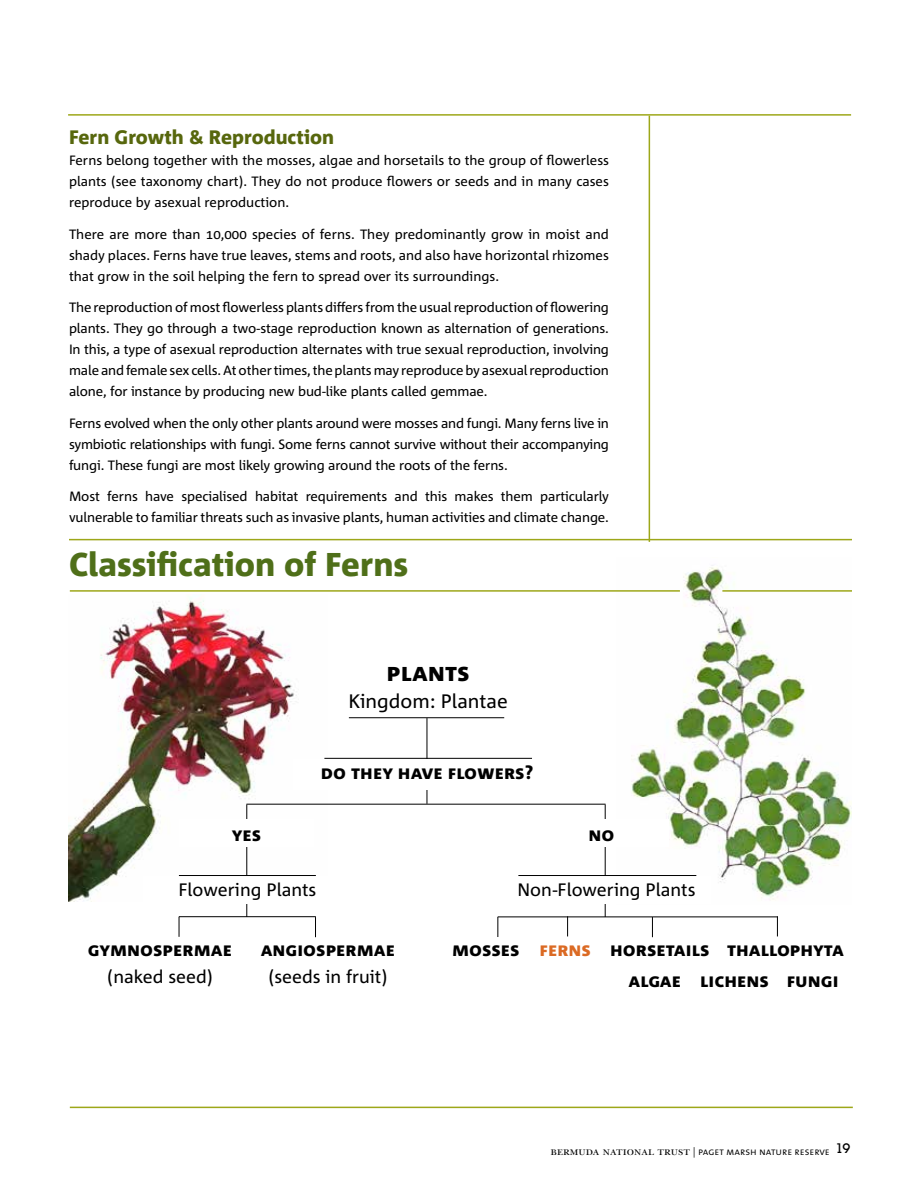
<style>
.page{position:relative;width:918px;height:1188px;background:#fff}
.page>*{position:absolute;margin:0;border:0;box-sizing:border-box;transform-origin:0 0}
.t1{font:800 33px "Corpid";color:#4f6f19}
.t2{font:800 24px "Corpid Caps";color:#000}
.t3{font:800 19.5px "Corpid";color:#57670d}
.t4{font:19.5px "Corpid C1 s";color:#000}
.t5{font:800 18px "Corpid Caps";color:#000}
.t6{font:18px "Corpid C1 s";color:#000}
.t7{font:13.5px/21px "Corpid C1 s";letter-spacing:-.01em;color:#000;text-align:justify}
.t8{font:10.5px "The Sans Semi Light Caps";color:#000}
.s1{color:#db6a24}
.s2{font-family:"New Baskerville SC";font-size:12px}
</style>
<div class="page">
<img style="left:68px;top:598px;width:260px;height:304px">
<img style="left:631px;top:565px;width:221px;height:335px">
<hr style="left:649px;top:116px;width:1px;height:426px;background:#9da719">
<hr style="left:68px;top:114px;width:783px;height:2px;background:#9da719">
<hr style="left:246px;top:805px;width:1px;height:112px;background:#000">
<hr style="left:605px;top:805px;width:1px;height:112px;background:#000">
<svg style="left:179px;top:917px;width:1px;height:20px"></svg>
<svg style="left:497px;top:917px;width:1px;height:20px"></svg>
<svg style="left:315px;top:917px;width:1px;height:20px"></svg>
<svg style="left:652px;top:918px;width:1px;height:19px"></svg>
<svg style="left:567px;top:916px;width:1px;height:20px"></svg>
<svg style="left:777px;top:916px;width:1px;height:20px"></svg>
<hr style="left:427px;top:718px;width:1px;height:86px;background:#000">
<div style="left:293px;top:759px;width:268px;height:30px;background:#fff"></div>
<div style="left:144px;top:876px;width:207px;height:27px;background:#fff"></div>
<div style="left:503px;top:876px;width:207px;height:27px;background:#fff"></div>
<div style="left:179px;top:820px;width:134px;height:27px;background:#fff"></div>
<div style="left:535px;top:820px;width:134px;height:27px;background:#fff"></div>
<hr style="left:246px;top:804px;width:360px;height:1px;background:#000">
<hr style="left:179px;top:916px;width:137px;height:1px;background:#000">
<hr style="left:498px;top:917px;width:280px;height:1px;background:#000">
<hr style="left:349px;top:717px;width:155px;height:1px;background:#000">
<hr style="left:324px;top:758px;width:208px;height:1px;background:#000">
<hr style="left:518px;top:875px;width:178px;height:1px;background:#000">
<hr style="left:179px;top:875px;width:137px;height:1px;background:#000">
<hr style="left:70px;top:1107px;width:783px;height:1px;background:#9da719">
<hr style="left:70px;top:590px;width:610px;height:2px;background:#9da719">
<hr style="left:722px;top:590px;width:130px;height:2px;background:#9da719">
<hr style="left:69px;top:539px;width:783px;height:1px;background:#9da719">
<h3 class="t3" style="left:69px;top:127px;width:267px">Fern Growth &amp; Reproduction</h3>
<p class="t7" style="left:69px;top:150px;width:542px">Ferns belong together with the mosses, algae and horsetails to the group of flowerless plants (see taxonomy chart). They do not produce flowers or seeds and in many cases reproduce by asexual reproduction.</p>
<p class="t7" style="left:69px;top:223px;width:542px">There are more than 10,000 species of ferns. They predominantly grow in moist and shady places. Ferns have true leaves, stems and roots, and also have horizontal rhizomes that grow in the soil helping the fern to spread over its surroundings.</p>
<p class="t7" style="left:69px;top:297px;width:542px">The reproduction of most flowerless plants differs from the usual reproduction of flowering plants. They go through a two-stage reproduction known as alternation of generations.<br>In this, a type of asexual reproduction alternates with true sexual reproduction, involving male and female sex cells. At other times, the plants may reproduce by asexual reproduction alone, for instance by producing new bud-like plants called gemmae.</p>
<p class="t7" style="left:69px;top:412px;width:542px">Ferns evolved when the only other plants around were mosses and fungi. Many ferns live in symbiotic relationships with fungi. Some ferns cannot survive without their accompanying fungi. These fungi are most likely growing around the roots of the ferns.</p>
<p class="t7" style="left:69px;top:486px;width:542px">Most ferns have specialised habitat requirements and this makes them particularly vulnerable to familiar threats such as invasive plants, human activities and climate change.</p>
<h1 class="t1" style="left:69px;top:546px;width:341px">Classification of Ferns</h1>
<h2 class="t2" style="left:387px;top:660px;width:85px">PLANTS</h2>
<h3 class="t4" style="left:349px;top:689px;width:161px">Kingdom: Plantae</h3>
<h3 class="t5" style="left:321px;top:763px;width:214px">DO THEY HAVE FLOWERS?</h3>
<h3 class="t5" style="left:232px;top:825px;width:31px">YES</h3>
<h3 class="t5" style="left:589px;top:825px;width:27px">NO</h3>
<h3 class="t6" style="left:179px;top:878px;width:139px">Flowering Plants</h3>
<h3 class="t6" style="left:518px;top:878px;width:179px">Non-Flowering Plants</h3>
<h3 class="t5" style="left:88px;top:940px;width:146px">GYMNOSPERMAE</h3>
<h3 class="t6" style="left:107px;top:965px;width:107px">(naked seed)</h3>
<h3 class="t5" style="left:261px;top:940px;width:136px">ANGIOSPERMAE</h3>
<h3 class="t5" style="left:610px;top:940px;width:235px">HORSETAILS THALLOPHYTA</h3>
<h3 class="t6" style="left:268px;top:965px;width:121px">(seeds in fruit)</h3>
<h3 class="t5" style="left:452px;top:940px;width:140px">MOSSES <span class="s1">FERNS</span></h3>
<h3 class="t5" style="left:629px;top:971px;width:211px">ALGAE LICHENS FUNGI</h3>
<p class="t8" style="left:550px;top:1142px;width:302px"><span class="s2">bermuda national trust</span> | paget marsh nature reserve <sup>19</sup></p>
</div>
